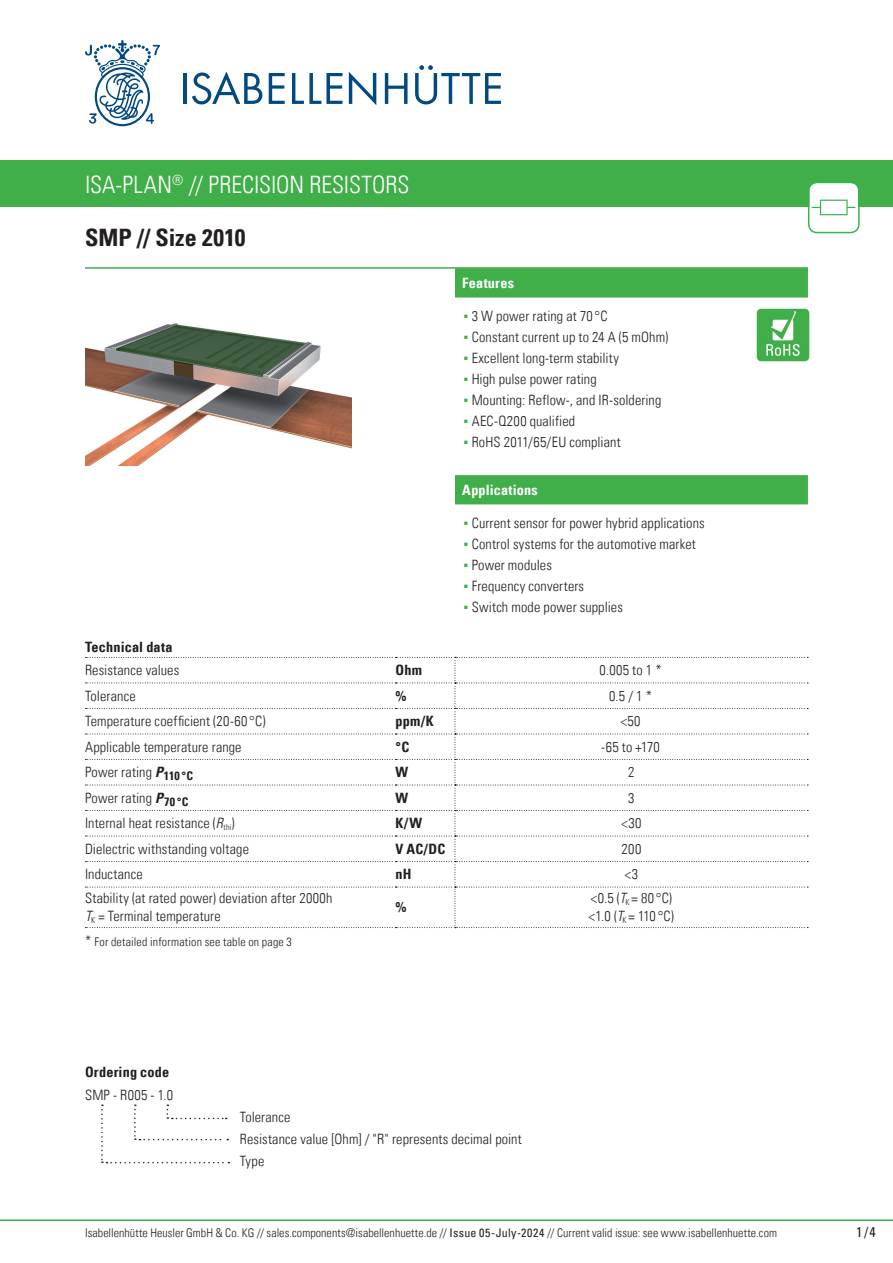
<style>
.page{position:relative;width:893px;height:1263px;background:#fff}
.page>*{position:absolute;margin:0;border:0;box-sizing:border-box;transform-origin:0 0}
.t1{font:24px "Univers Com 47 Light Cond";color:#fff}
.t2{font:24px "Univers Com 67 Bold Cond";color:#231f20}
.t3{font:14.25px/18px "Univers Com 47 Light Cond";letter-spacing:.01em;color:#231f20}
.t4{font:14.25px "Univers Com 67 Bold Cond";letter-spacing:.01em;color:#231f20}
.t5{font:14.25px "Univers Com 67 Bold Cond";letter-spacing:.015em;color:#fff}
.t6{font:condensed 14.25px "Univers Com 57";color:#231f20}
.t7{font:12px "Univers Com 47 Light Cond";letter-spacing:.01em;color:#231f20}
.s1{font-family:"Arial Narrow";color:#40ae49}
.s2{font-family:"Univers Com 67 Bold Cond Obl"}
.s3{font-family:"Univers LT Std";font-weight:300;font-style:italic;font-stretch:condensed}
.s4{font-size:14.25px}
.s5{font-family:"Univers Com 57";font-stretch:condensed}
</style>
<div class="page">
<hr style="left:0;top:1219px;width:893px;height:2px;background:#40ae49">
<div style="left:0;top:161px;width:893px;height:46px;background:#40ae49"></div>
<hr style="left:85px;top:267px;width:723px;height:2px;background:#40ae49">
<svg style="left:808px;top:183px;width:52px;height:50px"></svg>
<hr style="left:183px;top:73px;width:4px;height:31px;background:#004981">
<svg style="left:192px;top:72px;width:70px;height:32px"></svg>
<svg style="left:269px;top:73px;width:16px;height:31px"></svg>
<svg style="left:292px;top:73px;width:50px;height:31px"></svg>
<svg style="left:349px;top:72px;width:27px;height:33px"></svg>
<svg style="left:385px;top:73px;width:23px;height:31px"></svg>
<svg style="left:415px;top:65px;width:86px;height:39px"></svg>
<svg style="left:85px;top:40px;width:75px;height:86px"></svg>
<div style="left:455px;top:268px;width:353px;height:29px;background:#40ae49;border:2px solid #40ae49"></div>
<div style="left:455px;top:475px;width:353px;height:29px;background:#40ae49;border:2px solid #40ae49"></div>
<svg style="left:85px;top:657px;width:723px;height:271px"></svg>
<img style="left:756px;top:308px;width:54px;height:54px">
<svg style="left:101px;top:1104px;width:128px;height:59px"></svg>
<img style="left:85px;top:323px;width:266px;height:142px">
<h1 class="t1" style="left:85px;top:170px;width:326px">ISA-PLAN<sup>®</sup> // PRECISION RESISTORS</h1>
<h1 class="t2" style="left:85px;top:223px;width:162px">SMP // Size 2010</h1>
<p class="t5" style="left:462px;top:274px;width:53px">Features</p>
<p class="t3" style="left:463px;top:307px;width:146px"><span class="s1">▪</span> 3 W power rating at 70 °C</p>
<p class="t3" style="left:463px;top:328px;width:206px"><span class="s1">▪</span> Constant current up to 24 A (5 mOhm)</p>
<p class="t3" style="left:463px;top:349px;width:157px"><span class="s1">▪</span> Excellent long-term stability</p>
<p class="t3" style="left:463px;top:370px;width:135px"><span class="s1">▪</span> High pulse power rating</p>
<p class="t3" style="left:463px;top:391px;width:199px"><span class="s1">▪</span> Mounting: Reflow-, and IR-soldering</p>
<p class="t3" style="left:463px;top:412px;width:113px"><span class="s1">▪</span> AEC-Q200 qualified</p>
<p class="t3" style="left:463px;top:433px;width:159px"><span class="s1">▪</span> RoHS 2011/65/EU compliant</p>
<p class="t5" style="left:462px;top:481px;width:77px">Applications</p>
<p class="t3" style="left:463px;top:514px;width:243px"><span class="s1">▪</span> Current sensor for power hybrid applications</p>
<p class="t3" style="left:463px;top:535px;width:234px"><span class="s1">▪</span> Control systems for the automotive market</p>
<p class="t3" style="left:463px;top:556px;width:90px"><span class="s1">▪</span> Power modules</p>
<p class="t3" style="left:463px;top:577px;width:122px"><span class="s1">▪</span> Frequency converters</p>
<p class="t3" style="left:463px;top:598px;width:161px"><span class="s1">▪</span> Switch mode power supplies</p>
<p class="t4" style="left:85px;top:638px;width:89px">Technical data</p>
<p class="t3" style="left:85px;top:661px;width:96px">Resistance values</p>
<p class="t4" style="left:395px;top:661px;width:28px">Ohm</p>
<p class="t3" style="left:600px;top:661px;width:64px">0.005 to 1 *</p>
<p class="t3" style="left:85px;top:687px;width:52px">Tolerance</p>
<p class="t4" style="left:395px;top:687px;width:13px">%</p>
<p class="t3" style="left:609px;top:687px;width:44px">0.5 / 1 *</p>
<p class="t3" style="left:85px;top:712px;width:182px">Temperature coefficient (20-60 °C)</p>
<p class="t4" style="left:395px;top:712px;width:40px">ppm/K</p>
<p class="t3" style="left:621px;top:712px;width:21px">&lt;50</p>
<p class="t3" style="left:85px;top:738px;width:158px">Applicable temperature range</p>
<p class="t4" style="left:395px;top:738px;width:15px">°C</p>
<p class="t3" style="left:601px;top:738px;width:60px">-65 to +170</p>
<p class="t3" style="left:85px;top:763px;width:110px">Power rating <span class="s2">P</span><sub>110</sub> <sub>°C</sub></p>
<p class="t4" style="left:395px;top:763px;width:14px">W</p>
<p class="t3" style="left:628px;top:763px;width:8px">2</p>
<p class="t3" style="left:85px;top:789px;width:105px">Power rating <span class="s2">P</span><sub>70</sub> <sub>°C</sub></p>
<p class="t4" style="left:395px;top:789px;width:14px">W</p>
<p class="t3" style="left:628px;top:789px;width:8px">3</p>
<p class="t3" style="left:85px;top:814px;width:151px">Internal heat resistance (<span class="s3">R</span><sub>thi</sub>)</p>
<p class="t4" style="left:395px;top:815px;width:28px">K/W</p>
<p class="t3" style="left:621px;top:814px;width:21px">&lt;30</p>
<p class="t3" style="left:85px;top:840px;width:165px">Dielectric withstanding voltage</p>
<p class="t4" style="left:395px;top:840px;width:51px">V AC/DC</p>
<p class="t3" style="left:622px;top:840px;width:21px">200</p>
<p class="t3" style="left:85px;top:865px;width:59px">Inductance</p>
<p class="t4" style="left:395px;top:866px;width:18px">nH</p>
<p class="t3" style="left:625px;top:865px;width:15px">&lt;3</p>
<p class="t3" style="left:85px;top:889px;width:249px">Stability (at rated power) deviation after 2000h<br><span class="s3">T</span><sub>K</sub> = Terminal temperature</p>
<p class="t4" style="left:395px;top:899px;width:13px">%</p>
<p class="t3" style="left:589px;top:889px;width:86px">&lt;0.5 (<span class="s3">T</span><sub>K</sub> = 80 °C) &lt;1.0 (<span class="s3">T</span><sub>K</sub> = 110 °C)</p>
<p class="t7" style="left:85px;top:935px;width:208px"><span class="s4">*</span> For detailed information see table on page 3</p>
<p class="t4" style="left:85px;top:1063px;width:86px">Ordering code</p>
<p class="t3" style="left:85px;top:1085px;width:90px">SMP - R005 - 1.0</p>
<p class="t3" style="left:240px;top:1106px;width:284px;line-height:22.4px">Tolerance<br>Resistance value [Ohm] / "R" represents decimal point<br>Type</p>
<p class="t7" style="left:85px;top:1225px;width:693px">Isabellenhütte Heusler GmbH &amp; Co. KG // sales.components@isabellenhuette.de // <span class="s5">Issue 05-July-2024</span> // Current valid issue: see www.isabellenhuette.com</p>
<p class="t6" style="left:856px;top:1222px;width:21px">1/4</p>
</div>
